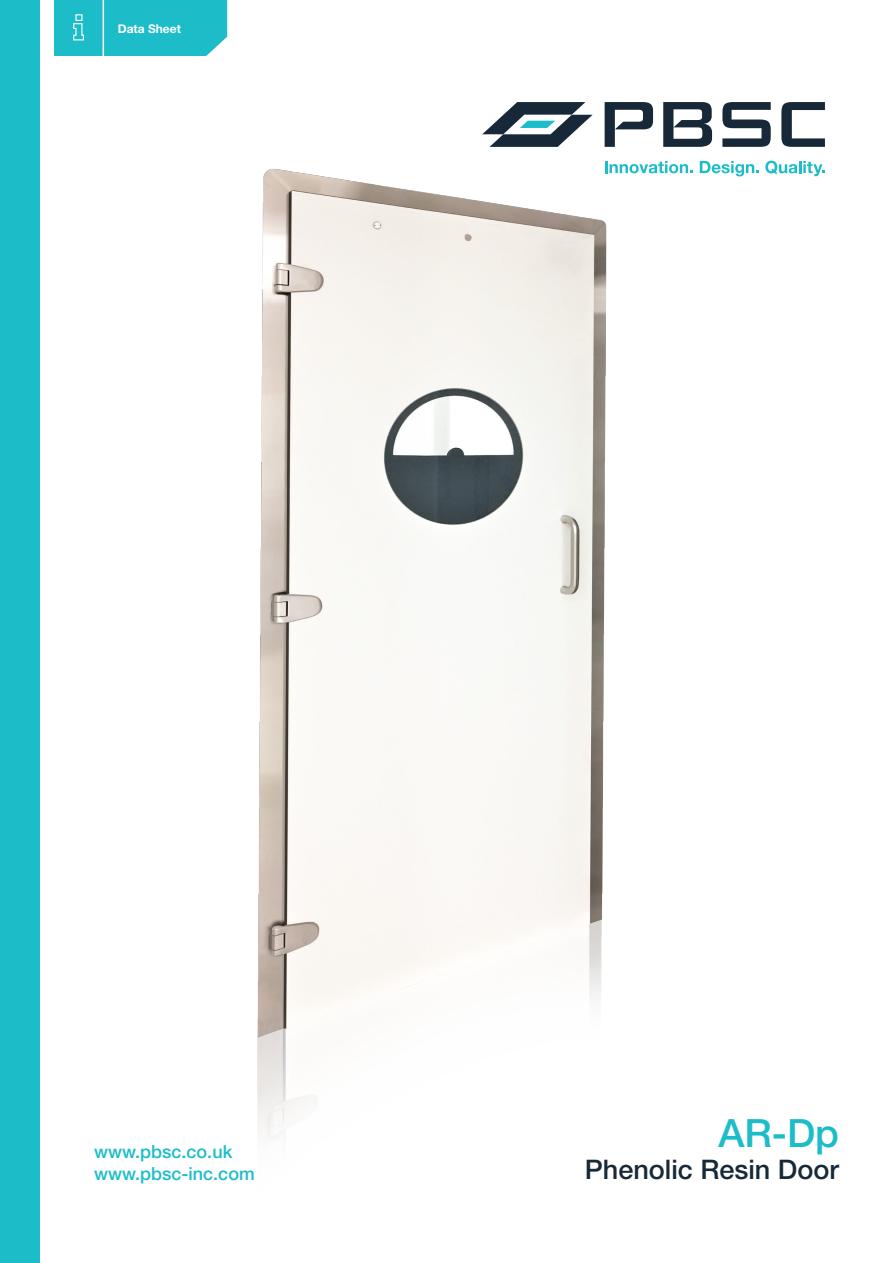
<style>
.page{position:relative;width:893px;height:1263px;background:#fff}
.page>*{position:absolute;margin:0;border:0;box-sizing:border-box;transform-origin:0 0}
.t1{font:500 39px "Helvetica Neue";color:#1cbdc9}
.t2{font:500 27px "Helvetica Neue";color:#172938}
.t3{font:500 18px "Helvetica Neue";color:#1cbdc9}
.t4{font:700 12px "Helvetica Neue LT Std";color:#fff}
</style>
<div class="page">
<svg style="left:665px;top:161px;width:28px;height:12px"></svg>
<svg style="left:700px;top:161px;width:59px;height:15px"></svg>
<svg style="left:765px;top:161px;width:60px;height:15px"></svg>
<svg style="left:605px;top:102px;width:48px;height:37px"></svg>
<svg style="left:663px;top:102px;width:49px;height:45px"></svg>
<svg style="left:781px;top:102px;width:44px;height:45px"></svg>
<svg style="left:722px;top:102px;width:49px;height:45px"></svg>
<svg style="left:482px;top:102px;width:111px;height:37px"></svg>
<div style="left:0;top:0;width:40px;height:1263px;background:#1cbdc9"></div>
<div style="left:54px;top:0;width:173px;height:56px;background:#1cbdc9"></div>
<img style="left:257px;top:139px;width:407px;height:998px">
<p class="t4" style="left:118px;top:22px;width:65px">Data Sheet</p>
<p class="t3" style="left:94px;top:1141px;width:140px">www.pbsc.co.uk</p>
<p class="t3" style="left:94px;top:1162px;width:162px">www.pbsc-inc.com</p>
<p class="t1" style="left:718px;top:1109px;width:122px">AR-Dp</p>
<p class="t2" style="left:585px;top:1153px;width:256px">Phenolic Resin Door</p>
</div>
